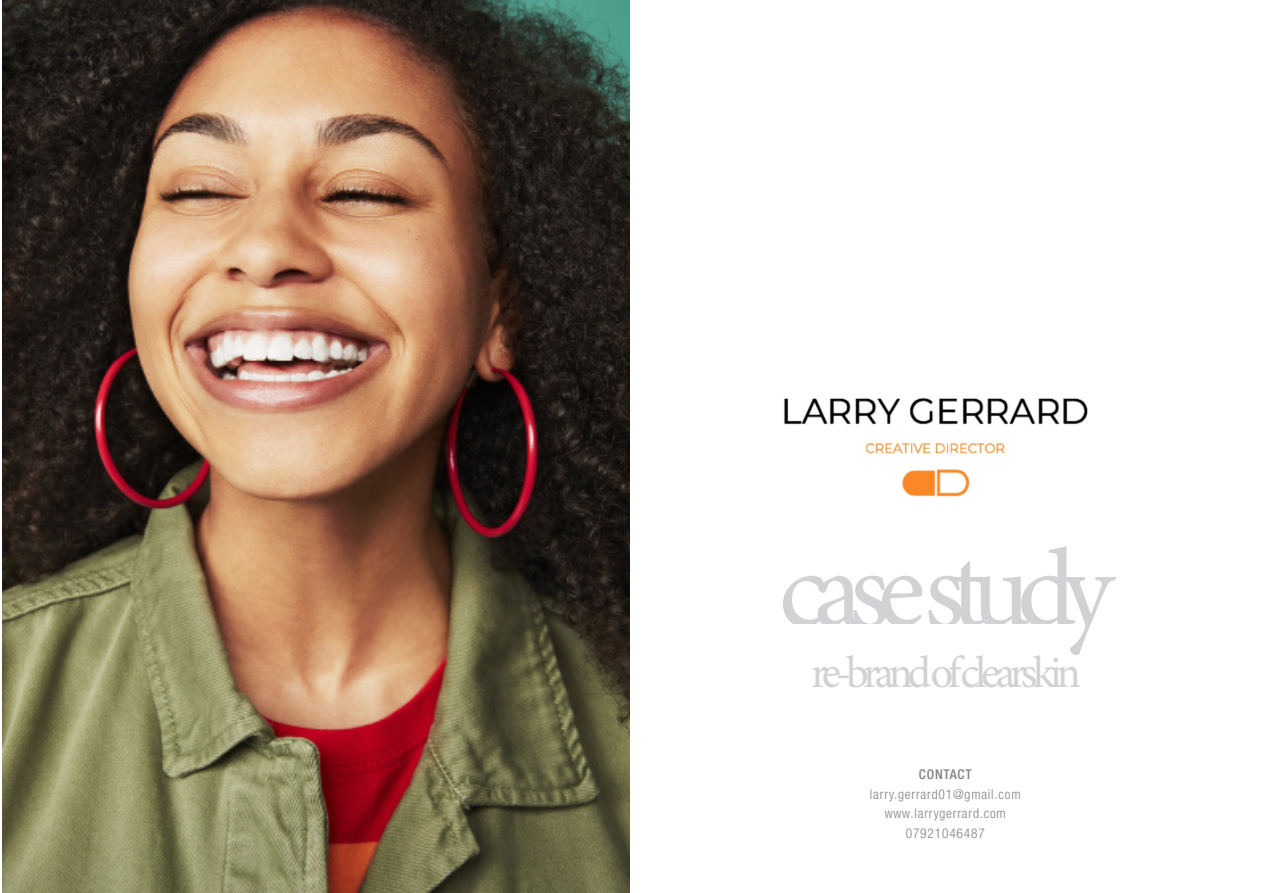
<style>
.page{position:relative;width:1263px;height:893px;background:#fff}
.page>*{position:absolute;margin:0;border:0;box-sizing:border-box;transform-origin:0 0}
.t1{font:112.5px "Minion Pro";letter-spacing:-.125em;color:#d1d2d4}
.t2{font:45px "Minion Pro";letter-spacing:-.12em;color:#d1d2d4}
.t3{font:300 condensed 13.5px/19.5px "Helvetica Neue LT Std";letter-spacing:.06em;color:#808285;text-align:center}
.t4{font:500 condensed 13.5px "Helvetica Neue LT Std";letter-spacing:.06em;color:#808285}
</style>
<div class="page">
<img style="left:784px;top:397px;width:304px;height:100px">
<img style="left:3px;top:0;width:626px;height:893px">
<h1 class="t1" style="left:779px;top:523px;width:336px">case study</h1>
<h2 class="t2" style="left:811px;top:645px;width:271px">re-brand ofclearskin</h2>
<p class="t4" style="left:919px;top:766px;width:54px">CONTACT</p>
<p class="t3" style="left:870px;top:784px;width:152px">larry.gerrard01@gmail.com www.larrygerrard.com<br>07921046487</p>
</div>
